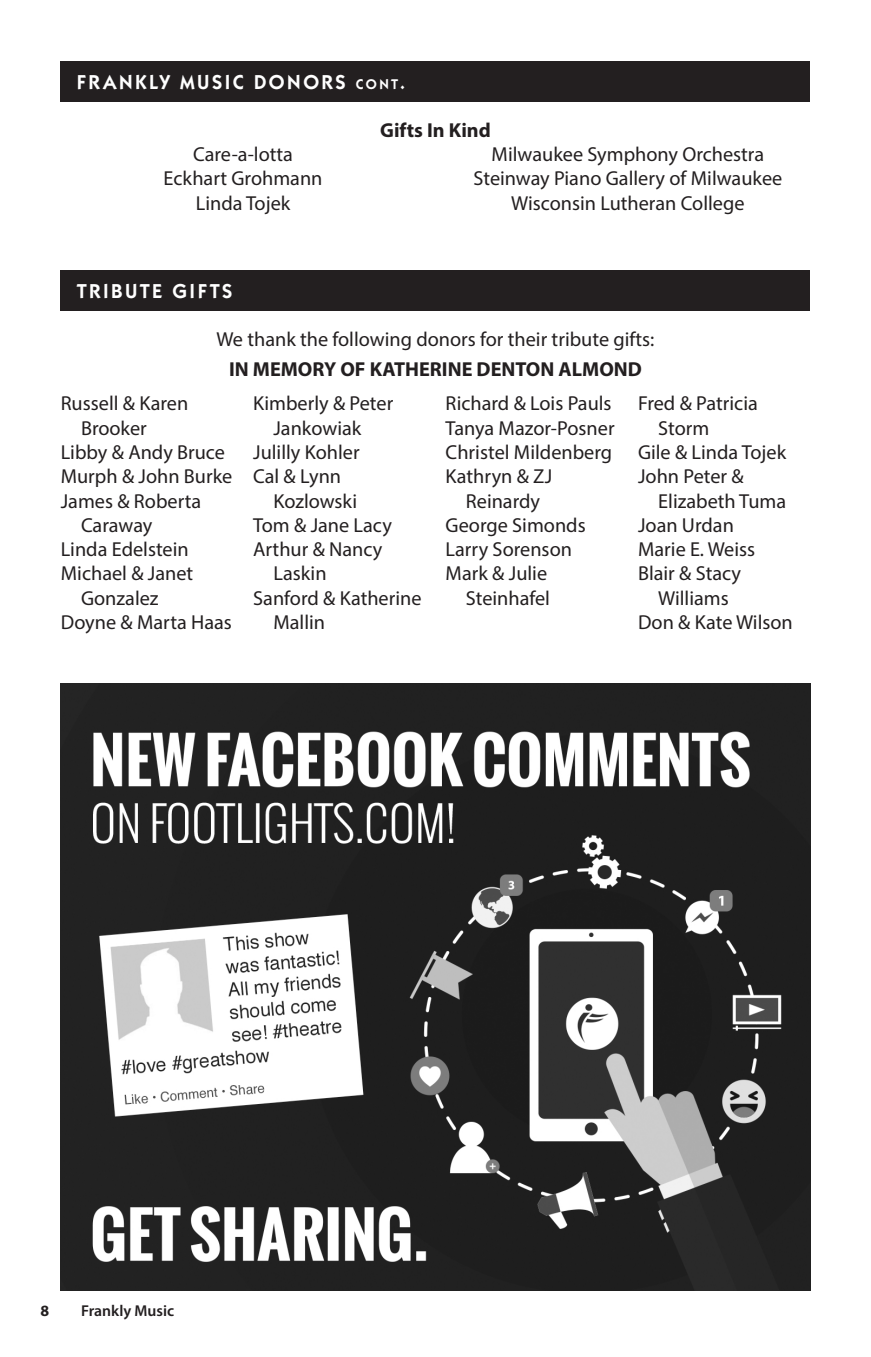
<style>
.page{position:relative;width:871px;height:1357px;background:#fff}
.page>*{position:absolute;margin:0;border:0;box-sizing:border-box;transform-origin:0 0}
.t1{font:20.25px/24.3px "Myriad Pro";color:#231f20}
.t2{font:700 20.25px "Myriad Pro";color:#231f20}
.t3{font:600 20.25px "Itc Kabel";letter-spacing:.125em;color:#fff}
.t4{font:600 15.75px "Myriad Pro";color:#231f20}
.t5{font:700 15.75px "Myriad Pro";color:#231f20}
.s1{font-size:14.17px}
.s2{font-style:inherit}
</style>
<div class="page">
<div style="left:61px;top:270px;width:749px;height:41px;background:#231f20"></div>
<div style="left:61px;top:61px;width:749px;height:40px;background:#231f20"></div>
<img style="left:61px;top:683px;width:749px;height:608px">
<p class="t3" style="left:77px;top:70px;width:330px">FRANKLY MUSIC DONORS <span class="s1">CONT</span><span class="s2">.</span></p>
<p class="t2" style="left:380px;top:117px;width:112px">Gifts In Kind</p>
<p class="t1" style="left:193px;top:142px;width:101px">Care-a-lotta</p>
<p class="t1" style="left:164px;top:166px;width:160px">Eckhart Grohmann</p>
<p class="t1" style="left:196px;top:190px;width:96px">Linda Tojek</p>
<p class="t1" style="left:491px;top:142px;width:274px">Milwaukee Symphony Orchestra</p>
<p class="t1" style="left:473px;top:166px;width:310px">Steinway Piano Gallery of Milwaukee</p>
<p class="t1" style="left:511px;top:190px;width:235px">Wisconsin Lutheran College</p>
<p class="t3" style="left:77px;top:279px;width:157px">TRIBUTE GIFTS</p>
<p class="t1" style="left:216px;top:327px;width:439px">We thank the following donors for their tribute gifts:</p>
<p class="t2" style="left:229px;top:356px;width:414px">IN MEMORY OF KATHERINE DENTON ALMOND</p>
<p class="t1" style="left:81px;top:391px;width:109px;text-indent:-20px">Russell &amp; Karen<br>Brooker</p>
<p class="t1" style="left:61px;top:440px;width:166px">Libby &amp; Andy Bruce</p>
<p class="t1" style="left:61px;top:464px;width:173px">Murph &amp; John Burke</p>
<p class="t1" style="left:81px;top:488px;width:122px;text-indent:-20px">James &amp; Roberta<br>Caraway</p>
<p class="t1" style="left:61px;top:537px;width:129px">Linda Edelstein</p>
<p class="t1" style="left:81px;top:561px;width:114px;text-indent:-20px">Michael &amp; Janet<br>Gonzalez</p>
<p class="t1" style="left:61px;top:610px;width:173px">Doyne &amp; Marta Haas</p>
<p class="t1" style="left:253px;top:391px;width:142px;text-align:center">Kimberly &amp; Peter<br>Jankowiak</p>
<p class="t1" style="left:253px;top:440px;width:108px">Julilly Kohler</p>
<p class="t1" style="left:273px;top:464px;width:85px;text-indent:-20px">Cal &amp; Lynn<br>Kozlowski</p>
<p class="t1" style="left:253px;top:513px;width:140px">Tom &amp; Jane Lacy</p>
<p class="t1" style="left:273px;top:537px;width:111px;text-indent:-20px">Arthur &amp; Nancy<br>Laskin</p>
<p class="t1" style="left:273px;top:585px;width:150px;text-indent:-20px">Sanford &amp; Katherine<br>Mallin</p>
<p class="t1" style="left:446px;top:391px;width:167px">Richard &amp; Lois Pauls</p>
<p class="t1" style="left:446px;top:415px;width:170px">Tanya Mazor-Posner</p>
<p class="t1" style="left:446px;top:440px;width:168px">Christel Mildenberg</p>
<p class="t1" style="left:446px;top:464px;width:108px;text-align:center">Kathryn &amp; ZJ<br>Reinardy</p>
<p class="t1" style="left:446px;top:513px;width:142px">George Simonds</p>
<p class="t1" style="left:446px;top:537px;width:128px">Larry Sorenson</p>
<p class="t1" style="left:446px;top:561px;width:106px;text-align:right">Mark &amp; Julie<br>Steinhafel</p>
<p class="t1" style="left:658px;top:391px;width:101px;text-indent:-20px">Fred &amp; Patricia<br>Storm</p>
<p class="t1" style="left:638px;top:440px;width:150px">Gile &amp; Linda Tojek</p>
<p class="t1" style="left:658px;top:464px;width:129px;text-indent:-20px">John Peter &amp;<br>Elizabeth Tuma</p>
<p class="t1" style="left:638px;top:513px;width:97px">Joan Urdan</p>
<p class="t1" style="left:638px;top:537px;width:119px">Marie E. Weiss</p>
<p class="t1" style="left:638px;top:561px;width:105px;text-align:center">Blair &amp; Stacy<br>Williams</p>
<p class="t1" style="left:638px;top:610px;width:156px">Don &amp; Kate Wilson</p>
<p class="t5" style="left:40px;top:1301px;width:10px">8</p>
<p class="t4" style="left:81px;top:1301px;width:95px">Frankly Music</p>
</div>
